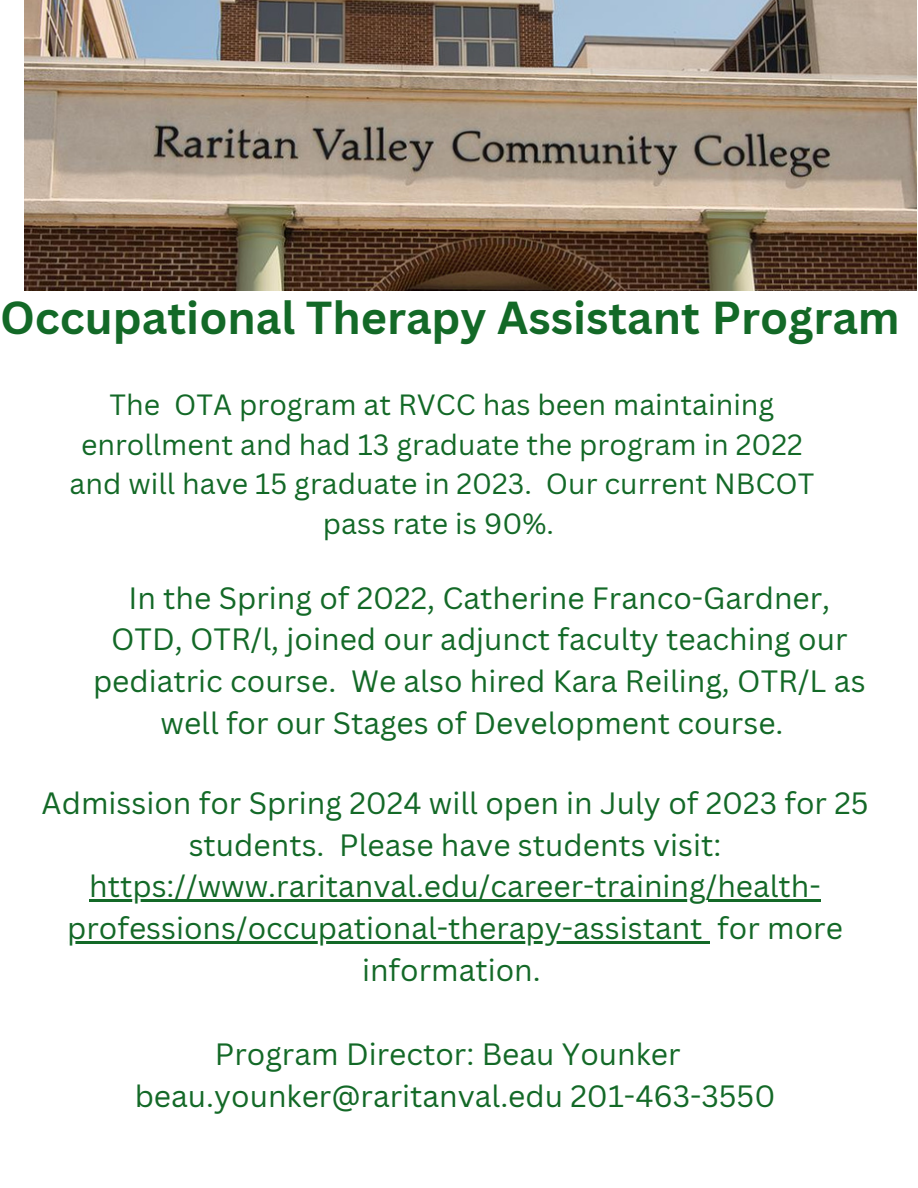
<style>
.page{position:relative;width:918px;height:1188px;background:#fff}
.page>*{position:absolute;margin:0;border:0;box-sizing:border-box;transform-origin:0 0}
.t1{font:700 45px "Canva Sans";color:#136927}
.t2{font:30px/41.7px "Canva Sans";color:#136927;text-align:center}
.t3{font:28.5px/39.3px "Canva Sans";color:#136927;text-align:center}
</style>
<div class="page">
<img style="left:24px;top:0;width:892px;height:290px">
<hr style="left:89px;top:900px;width:732px;height:2px;background:#136927">
<hr style="left:67px;top:941px;width:636px;height:3px;background:#136927">
<svg style="left:703px;top:941px;width:7px;height:3px"></svg>
<h1 class="t1" style="left:0;top:286px;width:901px">Occupational Therapy Assistant Program</h1>
<p class="t3" style="left:70px;top:385px;width:746px">The OTA program at RVCC has been maintaining enrollment and had 13 graduate the program in 2022 and will have 15 graduate in 2023. Our current NBCOT pass rate is 90%.</p>
<p class="t2" style="left:93px;top:576px;width:774px">In the Spring of 2022, Catherine Franco-Gardner, OTD, OTR/l, joined our adjunct faculty teaching our pediatric course. We also hired Kara Reiling, OTR/L as well for our Stages of Development course.</p>
<p class="t2" style="left:42px;top:782px;width:828px">Admission for Spring 2024 will open in July of 2023 for 25 students. Please have students visit: https://www.raritanval.edu/career-training/health&shy;professions/occupational-therapy-assistant for more information.</p>
<p class="t2" style="left:135px;top:1033px;width:642px">Program Director: Beau Younker beau.younker@raritanval.edu 201-463-3550</p>
</div>
